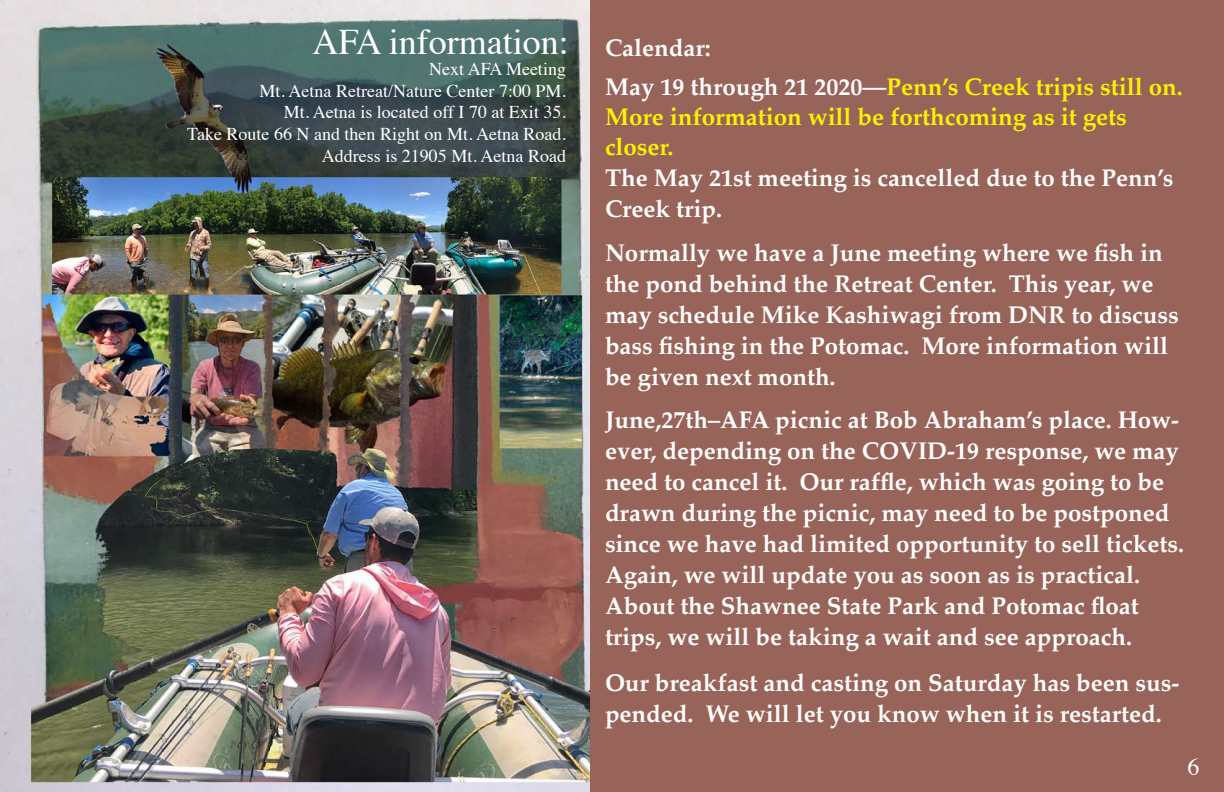
<style>
.page{position:relative;width:1224px;height:792px;background:#fff}
.page>*{position:absolute;margin:0;border:0;box-sizing:border-box;transform-origin:0 0}
.t1{font:36px "Times";color:#fff}
.t2{font:700 24px/31px "Palatino";color:#fff}
.t3{font:700 24px/30px "Palatino";color:#fff200}
.t4{font:24px "Times";color:#fff}
.t5{font:18px/21.6px "Times";color:#fff;text-align:right}
.s1{color:#fff200}
</style>
<div class="page">
<img style="left:0;top:0;width:591px;height:792px">
<div style="left:591px;top:0;width:633px;height:792px;background:#986459"></div>
<h1 class="t1" style="left:312px;top:8px;width:258px">AFA information:</h1>
<p class="t5" style="left:187px;top:57px;width:380px">Next AFA Meeting<br>Mt. Aetna Retreat/Nature Center 7:00 PM.<br>Mt. Aetna is located off I 70 at Exit 35.<br>Take Route 66 N and then Right on Mt. Aetna Road.<br>Address is 21905 Mt. Aetna Road</p>
<p class="t2" style="left:605px;top:27px;width:579px;line-height:39px">Calendar:<br>May 19 through 21 2020—<span class="s1">Penn’s Creek tripis still on.</span></p>
<p class="t3" style="left:605px;top:101px;width:523px">More information will be forthcoming as it gets closer.</p>
<p class="t2" style="left:605px;top:161px;width:570px">The May 21st meeting is cancelled due to the Penn’s<br>Creek trip.</p>
<p class="t2" style="left:605px;top:236px;width:575px">Normally we have a June meeting where we fish in the pond behind the Retreat Center. This year, we may schedule Mike Kashiwagi from DNR to discuss bass fishing in the Potomac. More information will be given next month.</p>
<p class="t2" style="left:605px;top:404px;width:581px">June,27th–AFA picnic at Bob Abraham’s place. How&shy;ever, depending on the COVID-19 response, we may need to cancel it. Our raffle, which was going to be drawn during the picnic, may need to be postponed since we have had limited opportunity to sell tickets.<br>Again, we will update you as soon as is practical.<br>About the Shawnee State Park and Potomac float trips, we will be taking a wait and see approach.</p>
<p class="t2" style="left:605px;top:667px;width:576px">Our breakfast and casting on Saturday has been sus&shy;pended. We will let you know when it is restarted.</p>
<p class="t4" style="left:1176px;top:744px;width:25px">66</p>
</div>
